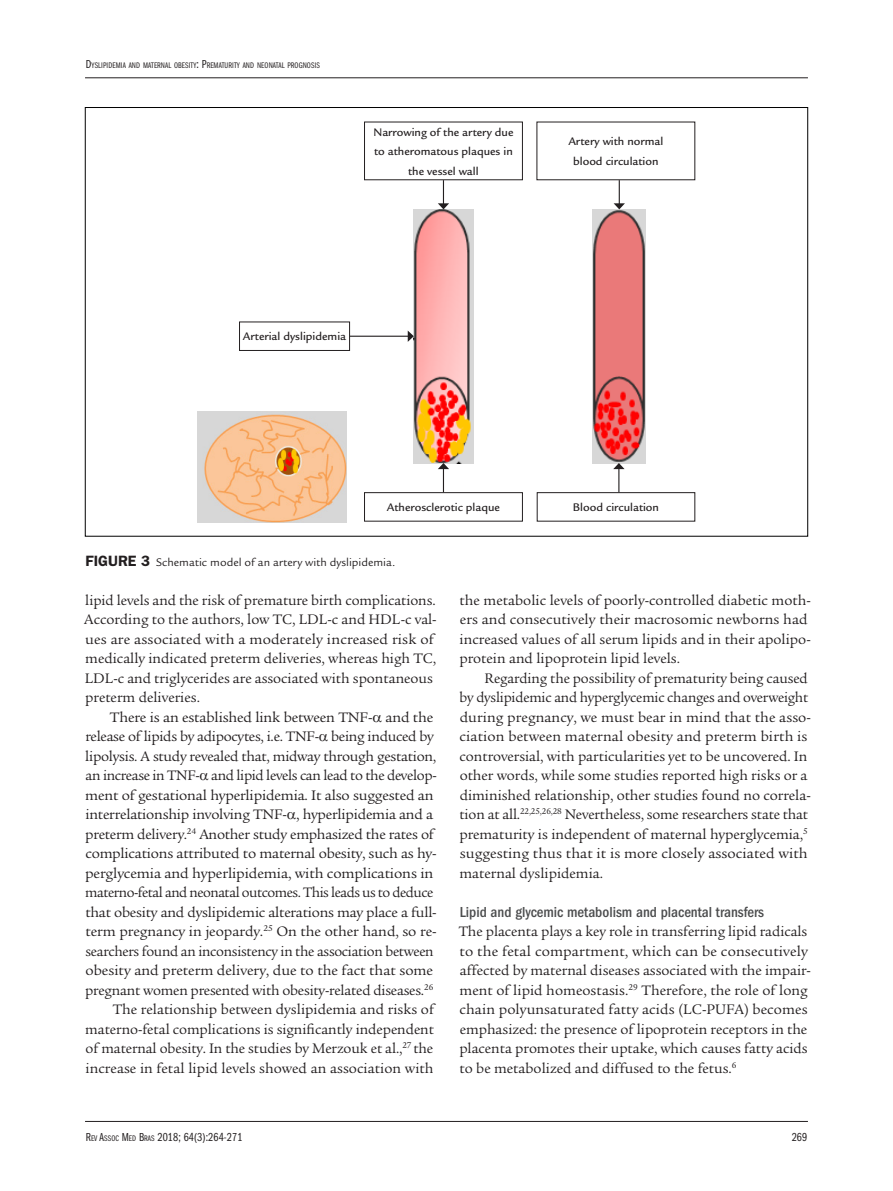
<style>
.page{position:relative;width:893px;height:1191px;background:#fff}
.page>*{position:absolute;margin:0;border:0;box-sizing:border-box;transform-origin:0 0}
.Texto_c__recuo{font:15px/19.5px "Legacy Serif Std";letter-spacing:-.01em;color:#231f20}
.Texto_s_recuo{font:15px/19.5px "Legacy Serif Std";color:#231f20}
.Tit2{font:500 condensed 15px "ITC Franklin Gothic Std";color:#4b4c4d}
.Dísticos{font:500 12px/19.5px "Legacy Sans Std";color:#231f20;text-align:center}
.Figura_tit{font:12px "Legacy Sans Std";color:#231f20}
.t1{font:12px "ITC Franklin Gothic Std Bk Cp";letter-spacing:.01em;color:#231f20}
.t2{font:8.4px "ITC Franklin Gothic Std Bk Cp";letter-spacing:.015em;color:#231f20}
.s1{font-size:12px}
.s2{font-family:"ITC Franklin Gothic Std";font-weight:600;font-size:15px}
.s3{font-size:8.4px}
</style>
<div class="page">
<hr style="left:85px;top:78px;width:723px;height:1px;background:#231f20">
<hr style="left:85px;top:1121px;width:723px;height:1px;background:#231f20">
<div style="left:85px;top:107px;width:723px;height:429px;background:#fff;border:1px solid #000"></div>
<div style="left:239px;top:321px;width:111px;height:30px;border:1px solid #231f20"></div>
<div style="left:537px;top:492px;width:158px;height:29px;border:1px solid #231f20"></div>
<div style="left:364px;top:492px;width:159px;height:29px;border:1px solid #231f20"></div>
<img style="left:198px;top:411px;width:148px;height:111px">
<img style="left:414px;top:209px;width:59px;height:254px">
<img style="left:592px;top:209px;width:53px;height:254px">
<svg style="left:438px;top:180px;width:11px;height:29px"></svg>
<svg style="left:614px;top:180px;width:11px;height:29px"></svg>
<hr style="left:350px;top:336px;width:58px;height:1px;background:#231f20">
<svg style="left:408px;top:330px;width:6px;height:12px"></svg>
<svg style="left:438px;top:463px;width:11px;height:29px"></svg>
<svg style="left:613px;top:463px;width:12px;height:29px"></svg>
<p class="t2" style="left:86px;top:61px;width:236px"><span class="s1">D</span>YSLIPIDEMIA AND MATERNAL OBESITY<span class="s1">: P</span>REMATURITY AND NEONATAL PROGNOSIS</p>
<p class="Dísticos" style="left:373px;top:122px;width:141px">Narrowing of the artery due to atheromatous plaques in the vessel wall</p>
<p class="Dísticos" style="left:568px;top:132px;width:96px">Artery with normal blood circulation</p>
<p class="Dísticos" style="left:243px;top:327px;width:105px">Arterial dyslipidemia</p>
<p class="Dísticos" style="left:387px;top:497px;width:115px">Atherosclerotic plaque</p>
<p class="Dísticos" style="left:573px;top:497px;width:88px">Blood circulation</p>
<p class="Figura_tit" style="left:86px;top:555px;width:311px"><span class="s2">FIGURE 3</span> Schematic model of an artery with dyslipidemia.</p>
<p class="Texto_s_recuo" style="left:84px;top:590px;width:354px">lipid levels and the risk of premature birth complications.<br>According to the authors, low TC, LDL-c and HDL-c val&shy;ues are associated with a moderately increased risk of medically indicated preterm deliveries, whereas high TC, LDL-c and triglycerides are associated with spontaneous preterm deliveries.</p>
<p class="Texto_c__recuo" style="left:85px;top:707px;width:353px;text-indent:25px">There is an established link between TNF- and the release of lipids by adipocytes, i.e. TNF- being induced by lipolysis. A study revealed that, midway through gestation, an increase in TNF- and lipid levels can lead to the develop&shy;ment of gestational hyperlipidemia. It also suggested an interrelationship involving TNF- , hyperlipidemia and a preterm delivery.<sup>24</sup> Another study emphasized the rates of complications attributed to maternal obesity, such as hy&shy;perglycemia and hyperlipidemia, with complications in materno-fetal and neonatal outcomes. This leads us to deduce that obesity and dyslipidemic alterations may place a full&shy;term pregnancy in jeopardy.<sup>25</sup> On the other hand, so re&shy;searchers found an inconsistency in the association between obesity and preterm delivery, due to the fact that some pregnant women presented with obesity-related diseases.<sup>26</sup></p>
<p class="Texto_c__recuo" style="left:85px;top:1000px;width:350px;text-align:justify;text-indent:27px">The relationship between dyslipidemia and risks of materno-fetal complications is significantly independent of maternal obesity. In the studies by Merzouk et al.,<sup>27</sup> the increase in fetal lipid levels showed an association with</p>
<p class="Texto_c__recuo" style="left:459px;top:590px;width:353px">the metabolic levels of poorly-controlled diabetic moth&shy;ers and consecutively their macrosomic newborns had increased values of all serum lipids and in their apolipo&shy;protein and lipoprotein lipid levels.</p>
<p class="Texto_c__recuo" style="left:459px;top:668px;width:353px;text-indent:25px">Regarding the possibility of prematurity being caused by dyslipidemic and hyperglycemic changes and overweight during pregnancy, we must bear in mind that the asso&shy;ciation between maternal obesity and preterm birth is controversial, with particularities yet to be uncovered. In other words, while some studies reported high risks or a diminished relationship, other studies found no correla&shy;tion at all.<sup>22,25,26,28</sup> Nevertheless, some researchers state that prematurity is independent of maternal hyperglycemia,<sup>5 </sup>suggesting thus that it is more closely associated with maternal dyslipidemia.</p>
<p class="Tit2" style="left:460px;top:903px;width:306px">Lipid and glycemic metabolism and placental transfers</p>
<p class="Texto_s_recuo" style="left:459px;top:922px;width:354px">The placenta plays a key role in transferring lipid radicals to the fetal compartment, which can be consecutively affected by maternal diseases associated with the impair&shy;ment of lipid homeostasis.<sup>29</sup> Therefore, the role of long chain polyunsaturated fatty acids (LC-PUFA) becomes emphasized: the presence of lipoprotein receptors in the placenta promotes their uptake, which causes fatty acids to be metabolized and diffused to the fetus.<sup>6</sup></p>
<p class="t1" style="left:86px;top:1130px;width:158px">R<span class="s3">EV</span> A<span class="s3">SSOC</span> M <span class="s3">ED</span> B<span class="s3">RAS</span> 2018; 64(3):264-271</p>
<p class="t1" style="left:792px;top:1130px;width:17px">269</p>
</div>
